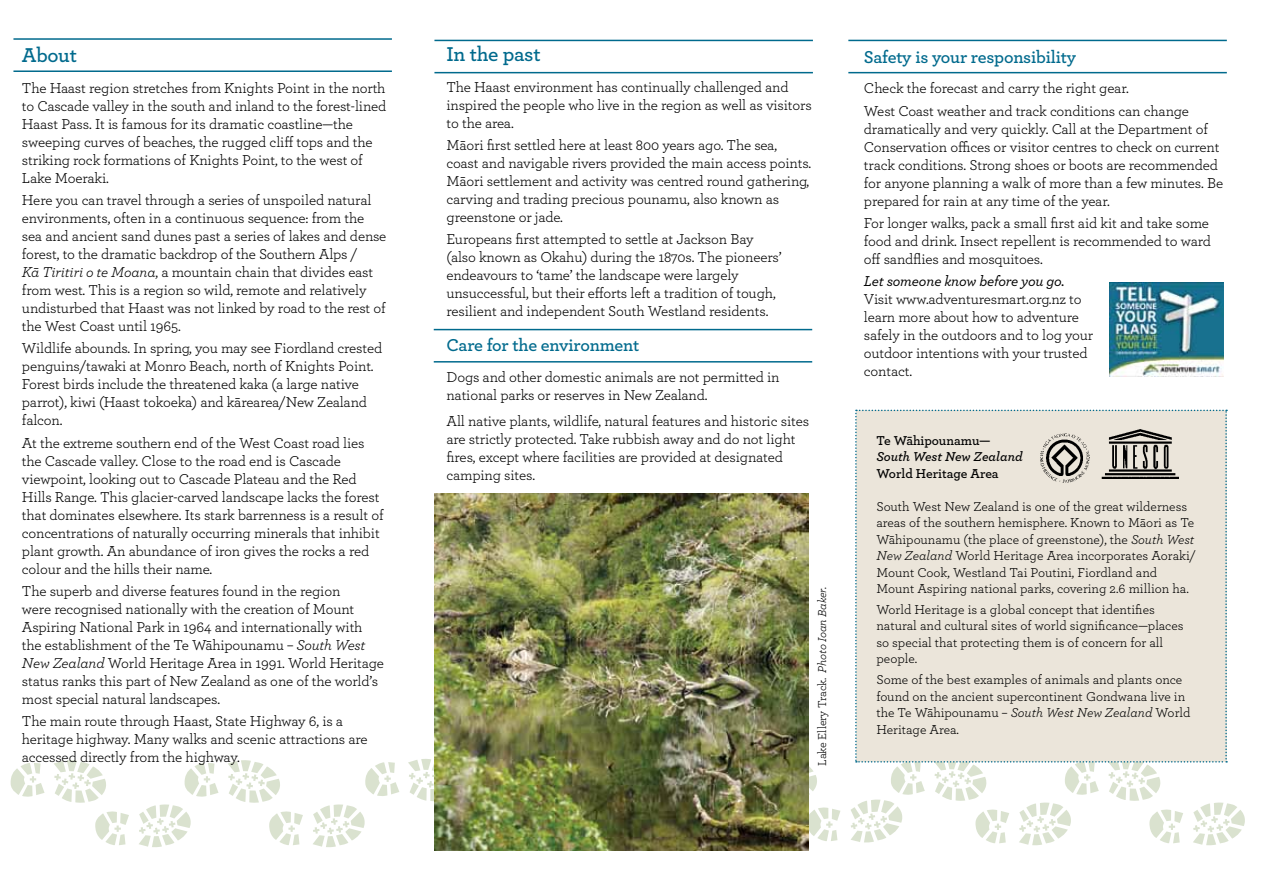
<style>
.page{position:relative;width:1263px;height:893px;background:#fff}
.page>*{position:absolute;margin:0;border:0;box-sizing:border-box;transform-origin:0 0}
.t1{font:600 21px "Archer";letter-spacing:-.015em;color:#006a8d}
.t2{font:600 18px "Archer";letter-spacing:-.01em;color:#006a8d}
.t3{font:15px/18px "Archer";letter-spacing:-.01em;color:#000}
.t4{font:italic 500 15px "Archer";letter-spacing:-.01em;color:#000}
.t5{font:13.5px/16.5px "Archer";color:#000}
.t6{font:600 13.5px "Archer";color:#000}
.t7{font:italic 600 13.5px "Archer";color:#000}
.t8{font:12px "Archer";letter-spacing:-.01em;color:#000}
.s1{font-style:italic}
</style>
<div class="page">
<hr style="left:434px;top:329px;width:378px;height:1px;background:#006a8d">
<hr style="left:434px;top:361px;width:378px;height:2px;background:#006a8d">
<img style="left:11px;top:410px;width:1234px;height:437px">
<img style="left:1040px;top:433px;width:50px;height:49px">
<img style="left:1101px;top:430px;width:78px;height:49px">
<img style="left:1110px;top:282px;width:113px;height:95px">
<hr style="left:13px;top:38px;width:379px;height:2px;background:#006a8d">
<hr style="left:13px;top:70px;width:379px;height:2px;background:#006a8d">
<hr style="left:434px;top:40px;width:379px;height:1px;background:#006a8d">
<hr style="left:434px;top:72px;width:379px;height:1px;background:#006a8d">
<hr style="left:848px;top:40px;width:379px;height:1px;background:#006a8d">
<hr style="left:848px;top:72px;width:379px;height:1px;background:#006a8d">
<h1 class="t1" style="left:22px;top:39px;width:57px">About</h1>
<p class="t3" style="left:22px;top:78px;width:366px">The Haast region stretches from Knights Point in the north to Cascade valley in the south and inland to the forest-lined Haast Pass. It is famous for its dramatic coastline—the sweeping curves of beaches, the rugged cliff tops and the striking rock formations of Knights Point, to the west of Lake Moeraki.</p>
<p class="t3" style="left:22px;top:190px;width:366px">Here you can travel through a series of unspoiled natural environments, often in a continuous sequence: from the sea and ancient sand dunes past a series of lakes and dense forest, to the dramatic backdrop of the Southern Alps /<br><span class="s1">Kā Tiritiri o te Moana</span>, a mountain chain that divides east from west. This is a region so wild, remote and relatively undisturbed that Haast was not linked by road to the rest of the West Coast until 1965.</p>
<p class="t3" style="left:22px;top:339px;width:362px">Wildlife abounds. In spring, you may see Fiordland crested penguins/tawaki at Monro Beach, north of Knights Point.<br>Forest birds include the threatened kaka (a large native parrot), kiwi (Haast tokoeka) and kārearea/New Zealand falcon.</p>
<p class="t3" style="left:22px;top:433px;width:363px">At the extreme southern end of the West Coast road lies the Cascade valley. Close to the road end is Cascade viewpoint, looking out to Cascade Plateau and the Red Hills Range. This glacier-carved landscape lacks the forest that dominates elsewhere. Its stark barrenness is a result of concentrations of naturally occurring minerals that inhibit plant growth. An abundance of iron gives the rocks a red colour and the hills their name.</p>
<p class="t3" style="left:22px;top:581px;width:364px">The superb and diverse features found in the region<br>were recognised nationally with the creation of Mount Aspiring National Park in 1964 and internationally with the establishment of the Te Wāhipounamu – <span class="s1">South West New Zealand</span> World Heritage Area in 1991. World Heritage status ranks this part of New Zealand as one of the world’s most special natural landscapes.</p>
<p class="t3" style="left:22px;top:711px;width:347px">The main route through Haast, State Highway 6, is a heritage highway. Many walks and scenic attractions are accessed directly from the highway.</p>
<h1 class="t1" style="left:446px;top:38px;width:96px">In the past</h1>
<p class="t3" style="left:446px;top:77px;width:367px">The Haast environment has continually challenged and inspired the people who live in the region as well as visitors to the area.</p>
<p class="t3" style="left:446px;top:135px;width:366px">Māori first settled here at least 800 years ago. The sea, coast and navigable rivers provided the main access points.<br>Māori settlement and activity was centred round gathering, carving and trading precious pounamu, also known as greenstone or jade.</p>
<p class="t3" style="left:446px;top:229px;width:337px">Europeans first attempted to settle at Jackson Bay (also known as Okahu) during the 1870s. The pioneers’ endeavours to ‘tame’ the landscape were largely unsuccessful, but their efforts left a tradition of tough, resilient and independent South Westland residents.</p>
<p class="t2" style="left:446px;top:332px;width:194px">Care for the environment</p>
<p class="t3" style="left:446px;top:367px;width:335px">Dogs and other domestic animals are not permitted in national parks or reserves in New Zealand.</p>
<p class="t3" style="left:446px;top:412px;width:364px">All native plants, wildlife, natural features and historic sites are strictly protected. Take rubbish away and do not light fires, except where facilities are provided at designated camping sites.</p>
<p class="t8" style="left:814px;top:766px;width:181px;rotate:-90deg">Lake Ellery Track. <span class="s1">Photo Ioan Baker.</span></p>
<p class="t2" style="left:864px;top:43px;width:214px">Safety is your responsibility</p>
<p class="t3" style="left:864px;top:77px;width:327px;line-height:22.2px">Check the forecast and carry the right gear.<br>West Coast weather and track conditions can change</p>
<p class="t3" style="left:864px;top:119px;width:361px">dramatically and very quickly. Call at the Department of Conservation offices or visitor centres to check on current track conditions. Strong shoes or boots are recommended for anyone planning a walk of more than a few minutes. Be prepared for rain at any time of the year.</p>
<p class="t3" style="left:864px;top:213px;width:349px">For longer walks, pack a small first aid kit and take some food and drink. Insect repellent is recommended to ward off sandflies and mosquitoes.</p>
<p class="t4" style="left:864px;top:270px;width:202px">Let someone know before you go.</p>
<p class="t3" style="left:864px;top:289px;width:231px">Visit www.adventuresmart.org.nz to learn more about how to adventure safely in the outdoors and to log your outdoor intentions with your trusted contact.</p>
<p class="t6" style="left:876px;top:430px;width:115px">Te Wāhipounamu—</p>
<p class="t7" style="left:876px;top:447px;width:148px">South West New Zealand</p>
<p class="t6" style="left:876px;top:463px;width:124px">World Heritage Area</p>
<p class="t5" style="left:876px;top:497px;width:321px">South West New Zealand is one of the great wilderness areas of the southern hemisphere. Known to Māori as Te Wāhipounamu (the place of greenstone), the <span class="s1">South West New Zealand</span> World Heritage Area incorporates Aoraki/ Mount Cook, Westland Tai Poutini, Fiordland and Mount Aspiring national parks, covering 2.6 million ha.</p>
<p class="t5" style="left:876px;top:600px;width:309px">World Heritage is a global concept that identifies natural and cultural sites of world significance—places so special that protecting them is of concern for all people.</p>
<p class="t5" style="left:876px;top:671px;width:315px">Some of the best examples of animals and plants once found on the ancient supercontinent Gondwana live in the Te Wāhipounamu – <span class="s1">South West New Zealand</span> World Heritage Area.</p>
</div>
